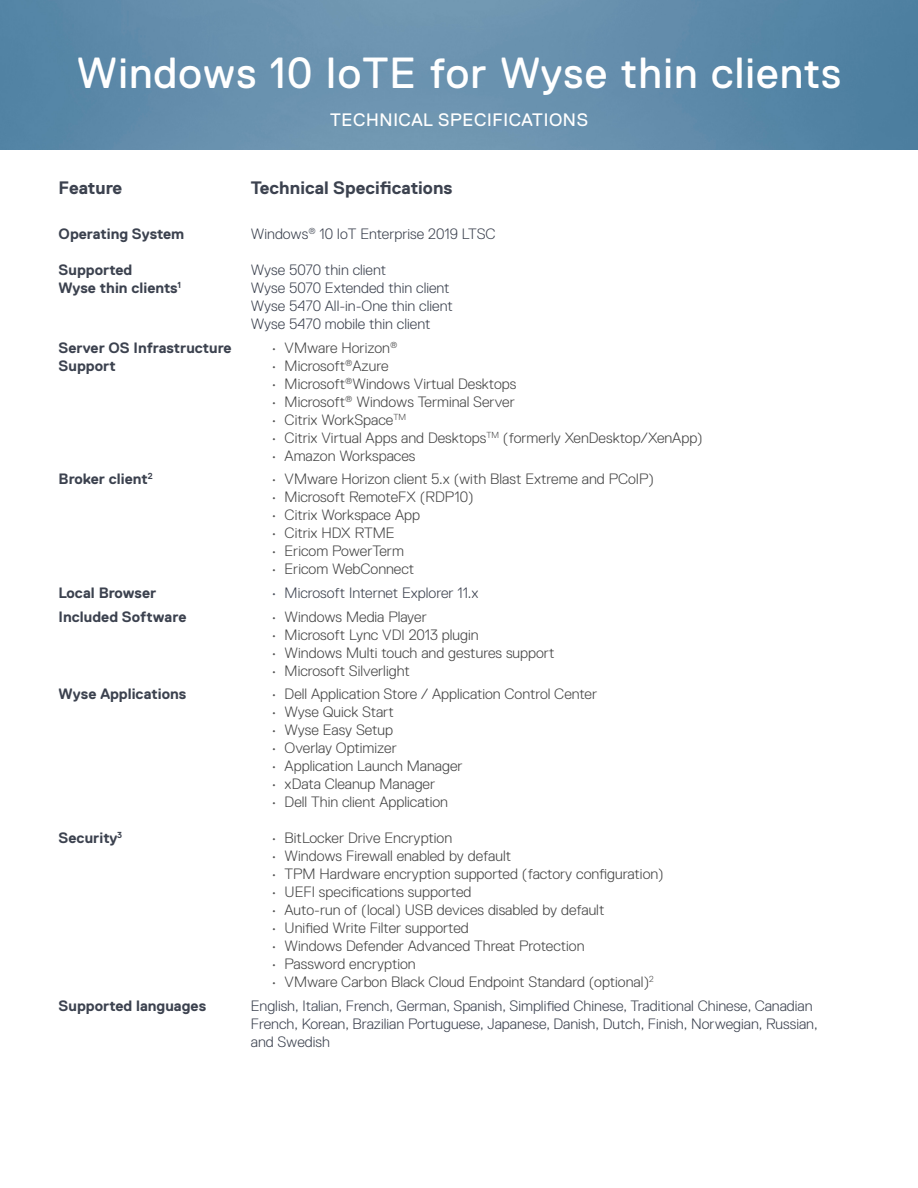
<style>
.page{position:relative;width:918px;height:1188px;background:#fff}
.page>*{position:absolute;margin:0;border:0;box-sizing:border-box;transform-origin:0 0}
.t1{font:43.5px "Dell Replica";letter-spacing:.025em;color:#fff}
.t2{font:700 18px "Dell Replica";color:#3c424f}
.t3{font:18px "Dell Replica";letter-spacing:.035em;color:#fff}
.t4{font:300 15px "Dell Replica";color:#444}
.t5{font:300 15px/18px "Dell Replica";color:#3c424f}
.t6{font:700 15px/18px "Dell Replica";color:#3c424f}
</style>
<div class="page">
<img style="left:0;top:0;width:918px;height:150px">
<h1 class="t1" style="left:77px;top:49px;width:766px">Windows 10 IoTE for Wyse thin clients</h1>
<p class="t3" style="left:330px;top:109px;width:260px">TECHNICAL SPECIFICATIONS</p>
<p class="t2" style="left:59px;top:177px;width:65px">Feature</p>
<p class="t6" style="left:59px;top:225px;width:127px">Operating System</p>
<p class="t6" style="left:59px;top:261px;width:124px">Supported<br>Wyse thin clients<sup>1</sup></p>
<p class="t6" style="left:59px;top:338px;width:174px">Server OS Infrastructure<br>Support</p>
<p class="t6" style="left:59px;top:470px;width:96px">Broker client<sup>2</sup></p>
<p class="t6" style="left:59px;top:581px;width:129px;line-height:23.7px">Local Browser<br>Included Software</p>
<p class="t6" style="left:59px;top:685px;width:129px">Wyse Applications</p>
<p class="t6" style="left:59px;top:829px;width:65px">Security<sup>3</sup></p>
<p class="t2" style="left:251px;top:177px;width:203px">Technical Specifications</p>
<p class="t5" style="left:251px;top:225px;width:246px">Windows<sup>®</sup> 10 IoT Enterprise 2019 LTSC</p>
<p class="t5" style="left:251px;top:261px;width:203px">Wyse 5070 thin client<br>Wyse 5070 Extended thin client<br>Wyse 5470 All-in-One thin client<br>Wyse 5470 mobile thin client</p>
<p class="t4" style="left:271px;top:339px;width:128px">• VMware Horizon<sup>®</sup></p>
<p class="t4" style="left:271px;top:357px;width:119px">• Microsoft<sup>®</sup>Azure</p>
<p class="t4" style="left:271px;top:375px;width:247px">• Microsoft<sup>®</sup>Windows Virtual Desktops</p>
<p class="t4" style="left:271px;top:393px;width:245px">• Microsoft<sup>®</sup> Windows Terminal Server</p>
<p class="t4" style="left:271px;top:411px;width:136px">• Citrix WorkSpace<sup>TM</sup></p>
<p class="t4" style="left:271px;top:429px;width:433px">• Citrix Virtual Apps and Desktops<sup>TM</sup> (formerly XenDesktop/XenApp)</p>
<p class="t4" style="left:271px;top:447px;width:146px">• Amazon Workspaces</p>
<p class="t4" style="left:271px;top:471px;width:384px">• VMware Horizon client 5.x (with Blast Extreme and PCoIP)</p>
<p class="t4" style="left:271px;top:489px;width:204px">• Microsoft RemoteFX (RDP10)</p>
<p class="t4" style="left:271px;top:507px;width:150px">• Citrix Workspace App</p>
<p class="t4" style="left:271px;top:525px;width:125px">• Citrix HDX RTME</p>
<p class="t4" style="left:271px;top:543px;width:134px">• Ericom PowerTerm</p>
<p class="t4" style="left:271px;top:561px;width:145px">• Ericom WebConnect</p>
<p class="t5" style="left:271px;top:584px;width:209px">• Microsoft Internet Explorer 11.x</p>
<p class="t4" style="left:271px;top:608px;width:157px">• Windows Media Player</p>
<p class="t4" style="left:271px;top:626px;width:209px">• Microsoft Lync VDI 2013 plugin</p>
<p class="t4" style="left:271px;top:644px;width:285px">• Windows Multi touch and gestures support</p>
<p class="t4" style="left:271px;top:662px;width:140px">• Microsoft Silverlight</p>
<p class="t4" style="left:271px;top:686px;width:328px">• Dell Application Store / Application Control Center</p>
<p class="t4" style="left:271px;top:704px;width:124px">• Wyse Quick Start</p>
<p class="t4" style="left:271px;top:722px;width:124px">• Wyse Easy Setup</p>
<p class="t4" style="left:271px;top:740px;width:127px">• Overlay Optimizer</p>
<p class="t4" style="left:271px;top:758px;width:193px">• Application Launch Manager</p>
<p class="t4" style="left:271px;top:776px;width:166px">• xData Cleanup Manager</p>
<p class="t4" style="left:271px;top:794px;width:178px">• Dell Thin client Application</p>
<p class="t4" style="left:271px;top:830px;width:183px">• BitLocker Drive Encryption</p>
<p class="t4" style="left:271px;top:848px;width:241px">• Windows Firewall enabled by default</p>
<p class="t4" style="left:271px;top:866px;width:394px">• TPM Hardware encryption supported (factory configuration)</p>
<p class="t4" style="left:271px;top:884px;width:202px">• UEFI specifications supported</p>
<p class="t4" style="left:271px;top:902px;width:335px">• Auto-run of (local) USB devices disabled by default</p>
<p class="t4" style="left:271px;top:920px;width:199px">• Unified Write Filter supported</p>
<p class="t4" style="left:271px;top:938px;width:315px">• Windows Defender Advanced Threat Protection</p>
<p class="t4" style="left:271px;top:956px;width:146px">• Password encryption</p>
<p class="t4" style="left:271px;top:974px;width:384px">• VMware Carbon Black Cloud Endpoint Standard (optional)<sup>2</sup></p>
<p class="t6" style="left:59px;top:997px;width:149px">Supported languages</p>
<p class="t5" style="left:251px;top:997px;width:568px">English, Italian, French, German, Spanish, Simplified Chinese, Traditional Chinese, Canadian<br>French, Korean, Brazilian Portuguese, Japanese, Danish, Dutch, Finish, Norwegian, Russian, and Swedish</p>
</div>
